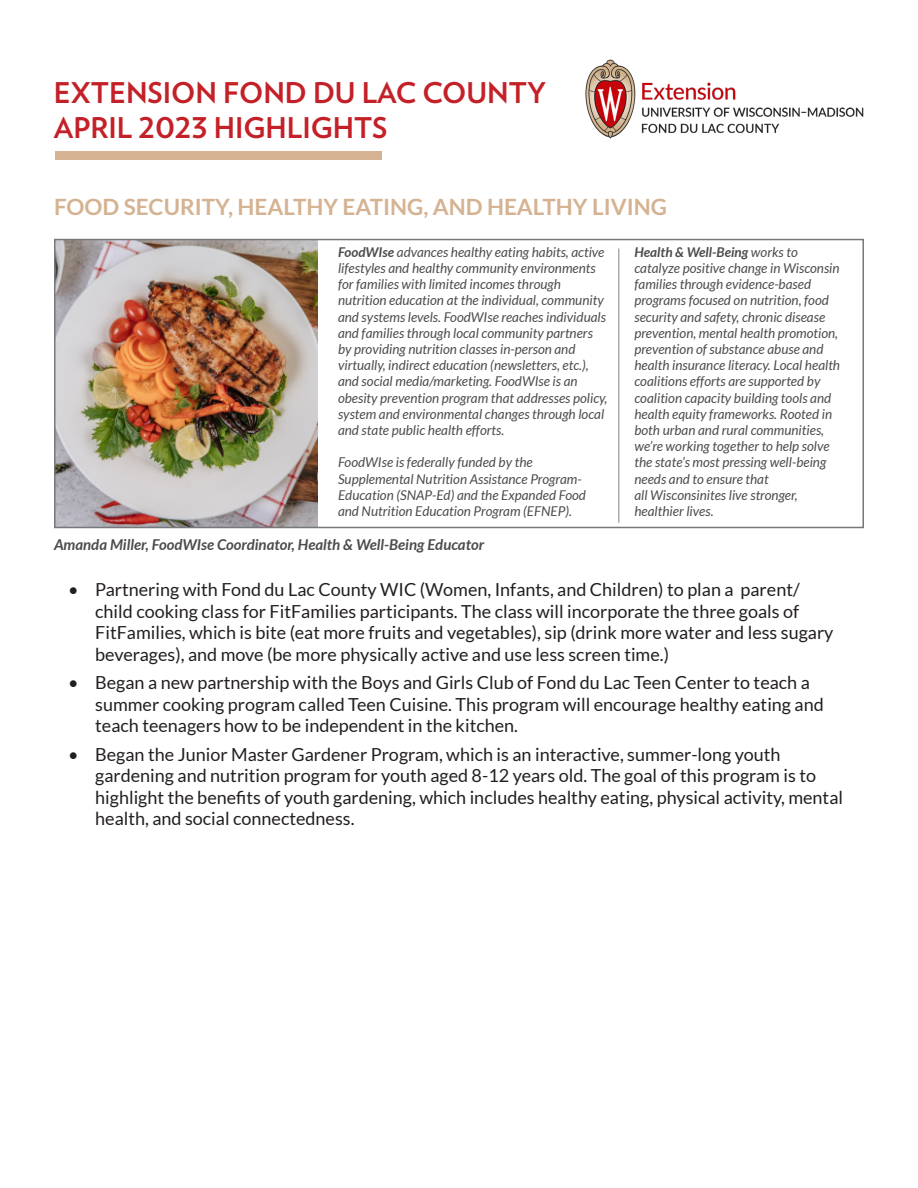
<style>
.page{position:relative;width:918px;height:1188px;background:#fff}
.page>*{position:absolute;margin:0;border:0;box-sizing:border-box;transform-origin:0 0}
.t1{font:700 28.5px "Verlag";color:#c42027}
.t2{font:700 22.5px "Lato";color:#d5b392}
.t3{font:18px/21.6px "Lato";color:#231f20}
.t4{font:italic 700 15px "Lato";color:#4b4c4d}
.t5{font:italic 13.5px/16.2px "Lato";color:#4b4c4d}
.s1{font-weight:700}
</style>
<div class="page">
<img style="left:585px;top:60px;width:279px;height:79px">
<div style="left:55px;top:151px;width:326px;height:9px;background:#d5b392"></div>
<img style="left:57px;top:242px;width:261px;height:283px">
<hr style="left:618px;top:249px;width:1px;height:274px;background:#808285">
<div style="left:54px;top:239px;width:810px;height:289px;border:2px solid #76787b"></div>
<p class="t1" style="left:54px;top:71px;width:494px">EXTENSION FOND DU LAC COUNTY</p>
<p class="t1" style="left:54px;top:105px;width:335px">APRIL 2023 HIGHLIGHTS</p>
<p class="t2" style="left:54px;top:194px;width:615px">FOOD SECURITY, HEALTHY EATING, AND HEALTHY LIVING</p>
<p class="t5" style="left:338px;top:244px;width:271px"><span class="s1">FoodWIse</span> advances healthy eating habits, active lifestyles and healthy community environments for families with limited incomes through nutrition education at the individual, community and systems levels. FoodWIse reaches individuals and families through local community partners by providing nutrition classes in-person and virtually, indirect education (newsletters, etc.), and social media/marketing. FoodWIse is an obesity prevention program that addresses policy, system and environmental changes through local and state public health efforts.</p>
<p class="t5" style="left:338px;top:455px;width:250px">FoodWIse is federally funded by the Supplemental Nutrition Assistance Program-Education (SNAP-Ed) and the Expanded Food and Nutrition Education Program (EFNEP).</p>
<p class="t5" style="left:634px;top:244px;width:207px"><span class="s1">Health &amp; Well-Being</span> works to catalyze positive change in Wisconsin families through evidence-based programs focused on nutrition, food security and safety, chronic disease prevention, mental health promotion, prevention of substance abuse and health insurance literacy. Local health coalitions efforts are supported by coalition capacity building tools and health equity frameworks. Rooted in both urban and rural communities, we’re working together to help solve the state’s most pressing well-being needs and to ensure that<br>all Wisconsinites live stronger, healthier lives.</p>
<p class="t4" style="left:54px;top:536px;width:432px">Amanda Miller, FoodWIse Coordinator, Health &amp; Well-Being Educator</p>
<p class="t3" style="left:95px;top:579px;width:740px;text-indent:-27px">• Partnering with Fond du Lac County WIC (Women, Infants, and Children) to plan a parent/ child cooking class for FitFamilies participants. The class will incorporate the three goals of FitFamilies, which is bite (eat more fruits and vegetables), sip (drink more water and less sugary beverages), and move (be more physically active and use less screen time.)</p>
<p class="t3" style="left:95px;top:672px;width:730px;text-indent:-27px">• Began a new partnership with the Boys and Girls Club of Fond du Lac Teen Center to teach a summer cooking program called Teen Cuisine. This program will encourage healthy eating and teach teenagers how to be independent in the kitchen.</p>
<p class="t3" style="left:95px;top:743px;width:749px;text-indent:-27px">• Began the Junior Master Gardener Program, which is an interactive, summer-long youth gardening and nutrition program for youth aged 8-12 years old. The goal of this program is to highlight the benefits of youth gardening, which includes healthy eating, physical activity, mental health, and social connectedness.</p>
</div>
